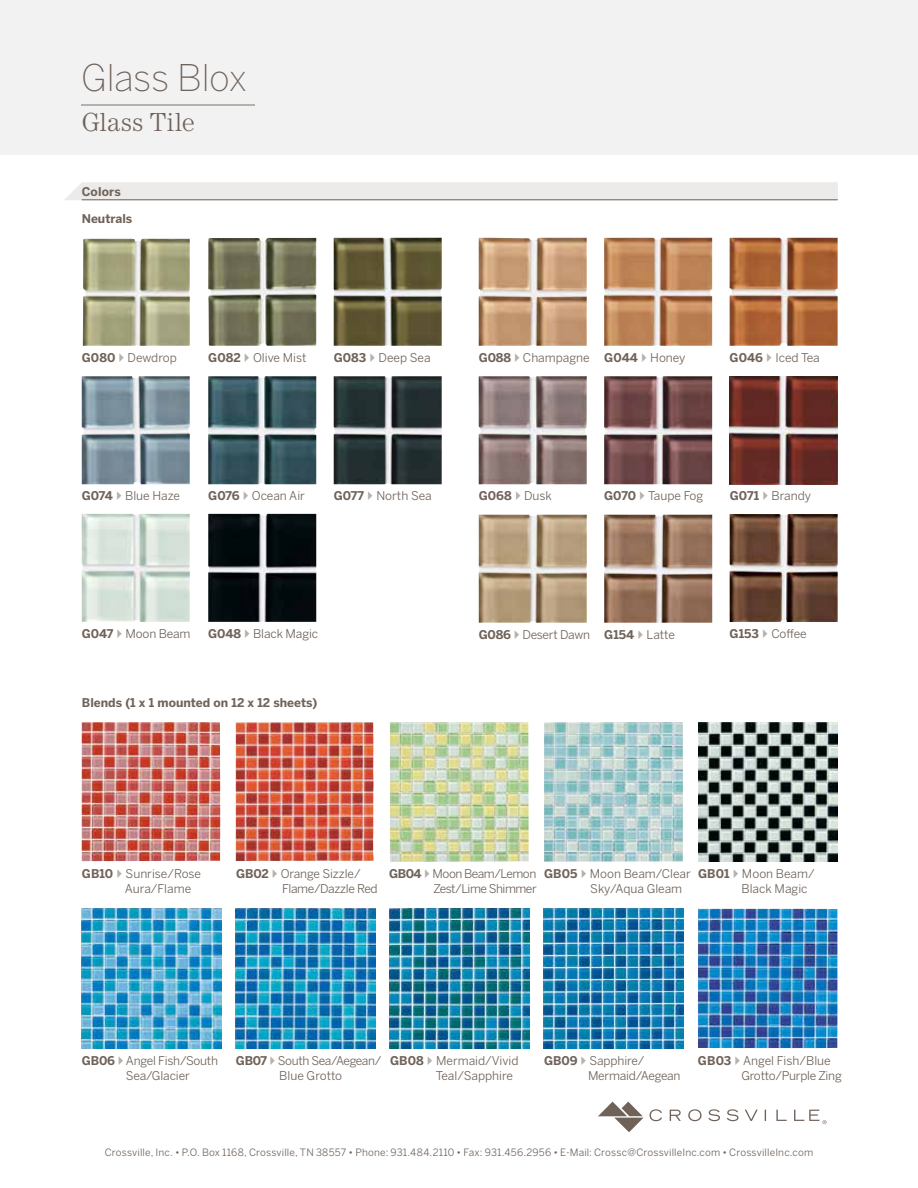
<style>
.page{position:relative;width:918px;height:1188px;background:#fff}
.page>*{position:absolute;margin:0;border:0;box-sizing:border-box;transform-origin:0 0}
.t1{font:200 36.45px "Benton Sans";letter-spacing:-.01em;color:#6f6259}
.t2{font:300 27px "Century EF";color:#6f6259}
.t3{font:12px/15px "Benton Sans";letter-spacing:-.01em;color:#6f6259}
.t4{font:12px/15px "Benton Sans";letter-spacing:-.03em;color:#6f6259}
.t5{font:700 12px "Benton Sans";color:#6f6259}
.t6{font:12px/15px "Benton Sans";letter-spacing:-.04em;color:#6f6259;text-align:right}
.t7{font:10.05px "Benton Sans";letter-spacing:.015em;color:#6f6259}
.s1{font-weight:700}
.s2{font-weight:400}
</style>
<div class="page">
<div style="left:0;top:0;width:918px;height:155px;background:#f3f2f2"></div>
<svg style="left:598px;top:1102px;width:229px;height:30px"></svg>
<hr style="left:81px;top:105px;width:173px;height:1px;background:#b7b1ac">
<div style="left:64px;top:182px;width:774px;height:18px;background:#ecebe9"></div>
<hr style="left:82px;top:199px;width:756px;height:1px;background:#6f6259">
<img style="left:479px;top:238px;width:108px;height:108px">
<img style="left:479px;top:376px;width:108px;height:108px">
<img style="left:479px;top:515px;width:108px;height:108px">
<img style="left:83px;top:239px;width:107px;height:107px">
<img style="left:82px;top:376px;width:108px;height:108px">
<img style="left:82px;top:514px;width:108px;height:108px">
<img style="left:604px;top:238px;width:108px;height:108px">
<img style="left:604px;top:376px;width:108px;height:108px">
<img style="left:604px;top:515px;width:108px;height:108px">
<img style="left:208px;top:238px;width:108px;height:108px">
<img style="left:208px;top:376px;width:108px;height:108px">
<img style="left:208px;top:514px;width:108px;height:108px">
<img style="left:730px;top:238px;width:108px;height:108px">
<img style="left:730px;top:376px;width:108px;height:108px">
<img style="left:730px;top:514px;width:108px;height:108px">
<img style="left:334px;top:238px;width:108px;height:108px">
<img style="left:334px;top:376px;width:108px;height:108px">
<img style="left:82px;top:722px;width:138px;height:139px">
<img style="left:236px;top:722px;width:138px;height:139px">
<img style="left:390px;top:722px;width:139px;height:140px">
<img style="left:544px;top:722px;width:139px;height:140px">
<img style="left:698px;top:722px;width:140px;height:140px">
<img style="left:82px;top:909px;width:139px;height:139px">
<img style="left:236px;top:909px;width:139px;height:139px">
<img style="left:390px;top:909px;width:139px;height:139px">
<img style="left:544px;top:909px;width:140px;height:139px">
<img style="left:698px;top:909px;width:139px;height:139px">
<h1 class="t1" style="left:81px;top:56px;width:168px">Glass Blox</h1>
<h2 class="t2" style="left:82px;top:106px;width:115px">Glass Tile</h2>
<p class="t5" style="left:82px;top:184px;width:41px">Colors</p>
<p class="t5" style="left:82px;top:211px;width:52px">Neutrals</p>
<p class="t3" style="left:82px;top:350px;width:96px"><span class="s1">G080</span> Dewdrop</p>
<p class="t3" style="left:208px;top:350px;width:100px"><span class="s1">G082</span> Olive Mist</p>
<p class="t3" style="left:334px;top:350px;width:98px"><span class="s1">G083</span> Deep Sea</p>
<p class="t3" style="left:479px;top:350px;width:208px"><span class="s1">G088</span> Champagne <span class="s1">G044</span> Honey</p>
<p class="t3" style="left:730px;top:350px;width:92px"><span class="s1">G046</span> Iced Tea</p>
<p class="t3" style="left:82px;top:488px;width:100px"><span class="s1">G074</span> Blue Haze</p>
<p class="t3" style="left:208px;top:488px;width:98px"><span class="s1">G076</span> Ocean Air</p>
<p class="t3" style="left:334px;top:488px;width:100px"><span class="s1">G077</span> North Sea</p>
<p class="t5" style="left:479px;top:488px;width:75px">G068 <span class="s2">Dusk</span></p>
<p class="t3" style="left:604px;top:488px;width:101px"><span class="s1">G070</span> Taupe Fog</p>
<p class="t3" style="left:730px;top:488px;width:83px"><span class="s1">G071</span> Brandy</p>
<p class="t3" style="left:82px;top:626px;width:110px"><span class="s1">G047</span> Moon Beam</p>
<p class="t3" style="left:208px;top:626px;width:111px"><span class="s1">G048</span> Black Magic</p>
<p class="t3" style="left:479px;top:627px;width:198px"><span class="s1">G086</span> Desert Dawn <span class="s1">G154</span> Latte</p>
<p class="t3" style="left:730px;top:626px;width:79px"><span class="s1">G153</span> Coffee</p>
<p class="t5" style="left:82px;top:695px;width:237px">Blends (1 x 1 mounted on 12 x 12 sheets)</p>
<p class="t3" style="left:125px;top:866px;width:78px;text-indent:-43px"><span class="s1">GB10</span> Sunrise/Rose<br>Aura/Flame</p>
<p class="t4" style="left:282px;top:866px;width:97px;text-indent:-46px"><span class="s1">GB02</span> Orange Sizzle/<br>Flame/Dazzle Red</p>
<p class="t6" style="left:389px;top:866px;width:149px"><span class="s1">GB04</span> Moon Beam/Lemon<br>Zest/Lime Shimmer</p>
<p class="t3" style="left:590px;top:866px;width:102px;text-indent:-46px"><span class="s1">GB05</span> Moon Beam/Clear<br>Sky/Aqua Gleam</p>
<p class="t3" style="left:742px;top:866px;width:75px;text-indent:-43px"><span class="s1">GB01</span> Moon Beam/<br>Black Magic</p>
<p class="t3" style="left:126px;top:1053px;width:94px;text-indent:-44px"><span class="s1">GB06</span> Angel Fish/South<br>Sea/Glacier</p>
<p class="t4" style="left:236px;top:1053px;width:147px;text-align:center"><span class="s1">GB07</span> South Sea/Aegean/<br>Blue Grotto</p>
<p class="t3" style="left:436px;top:1053px;width:84px;text-indent:-46px"><span class="s1">GB08</span> Mermaid/Vivid<br>Teal/Sapphire</p>
<p class="t3" style="left:588px;top:1053px;width:94px;text-indent:-44px"><span class="s1">GB09</span> Sapphire/<br>Mermaid/Aegean</p>
<p class="t3" style="left:741px;top:1053px;width:102px;text-indent:-43px"><span class="s1">GB03</span> Angel Fish/Blue<br>Grotto/Purple Zing</p>
<p class="t7" style="left:105px;top:1146px;width:710px">Crossville, Inc. • P.O. Box 1168, Crossville, TN 38557 • Phone: 931.484.2110 • Fax: 931.456.2956 • E-Mail: Crossc@CrossvilleInc.com • CrossvilleInc.com</p>
</div>
